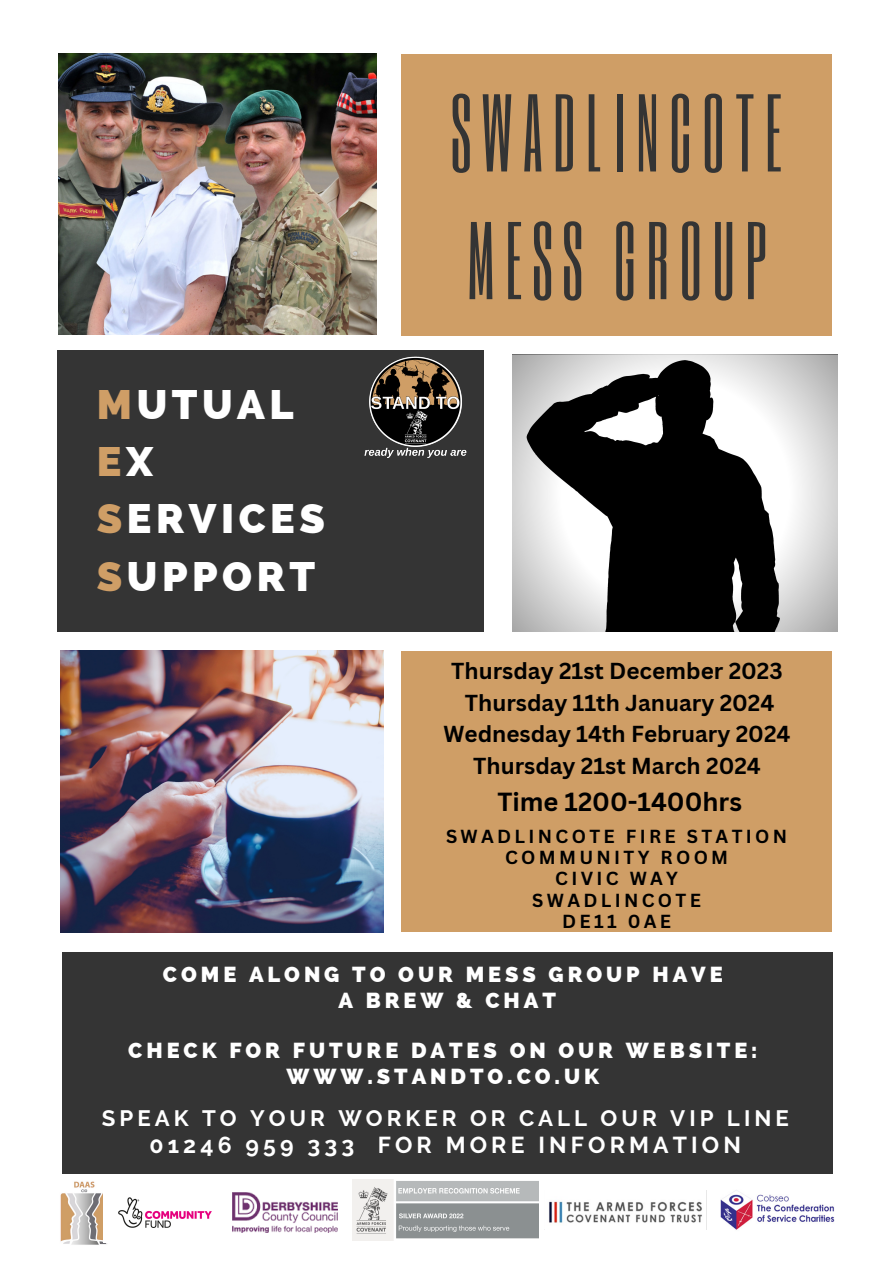
<style>
.page{position:relative;width:893px;height:1263px;background:#fff}
.page>*{position:absolute;margin:0;border:0;box-sizing:border-box;transform-origin:0 0}
.t1{font:91.5px "Six Caps";letter-spacing:.11em;color:#343434}
.t2{font:800 41.25px "Raleway";letter-spacing:.11em;color:#fff}
.t3{font:800 41.25px "Raleway";color:#cf9e66}
.t4{font:700 25.5px "Canva Sans";color:#000}
.t5{font:700 23.02px "Raleway";letter-spacing:.18em;color:#fff}
.t6{font:700 22.5px "Canva Sans";color:#000}
.t7{font:700 22.27px "Raleway";letter-spacing:.18em;color:#fff}
.t8{font:800 21.75px "Raleway";letter-spacing:.18em;color:#fff}
.t9{font:700 18.38px "Canva Sans";letter-spacing:.18em;color:#000}
.s1{color:#cf9e66}
.s2{color:#fff}
</style>
<div class="page">
<img style="left:58px;top:54px;width:319px;height:280px">
<svg style="left:512px;top:355px;width:325px;height:277px"></svg>
<img style="left:60px;top:651px;width:323px;height:281px">
<div style="left:401px;top:55px;width:430px;height:280px;background:#cf9e66"></div>
<div style="left:57px;top:351px;width:426px;height:281px;background:#343434"></div>
<div style="left:401px;top:651px;width:430px;height:281px;background:#cf9e66"></div>
<div style="left:62px;top:952px;width:770px;height:222px;background:#343434"></div>
<img style="left:60px;top:1181px;width:47px;height:64px">
<img style="left:103px;top:1183px;width:109px;height:60px">
<img style="left:233px;top:1193px;width:104px;height:40px">
<img style="left:549px;top:1201px;width:153px;height:22px">
<img style="left:720px;top:1190px;width:115px;height:40px">
<img style="left:352px;top:1180px;width:186px;height:60px">
<img style="left:365px;top:356px;width:102px;height:101px">
<p class="t1" style="left:451px;top:70px;width:332px">SWADLINCOTE</p>
<p class="t2" style="left:97px;top:380px;width:198px"><span class="s1">M</span>UTUAL</p>
<p class="t3" style="left:97px;top:437px;width:58px">E<span class="s2">X</span></p>
<p class="t2" style="left:97px;top:495px;width:229px"><span class="s1">S</span>ERVICES</p>
<p class="t2" style="left:97px;top:552px;width:220px"><span class="s1">S</span>UPPORT</p>
<p class="t1" style="left:466px;top:198px;width:301px">MESS GROUP</p>
<p class="t6" style="left:451px;top:655px;width:333px">Thursday 21st December 2023</p>
<p class="t6" style="left:465px;top:687px;width:311px">Thursday 11th January 2024</p>
<p class="t6" style="left:443px;top:718px;width:348px">Wednesday 14th February 2024</p>
<p class="t6" style="left:473px;top:750px;width:289px">Thursday 21st March 2024</p>
<p class="t4" style="left:497px;top:784px;width:246px">Time 1200-1400hrs</p>
<p class="t9" style="left:446px;top:823px;width:343px">SWADLINCOTE FIRE STATION</p>
<p class="t9" style="left:505px;top:844px;width:225px">COMMUNITY ROOM</p>
<p class="t9" style="left:555px;top:866px;width:124px">CIVIC WAY</p>
<p class="t9" style="left:532px;top:887px;width:170px">SWADLINCOTE</p>
<p class="t9" style="left:562px;top:908px;width:111px">DE11 0AE</p>
<p class="t8" style="left:163px;top:962px;width:561px">COME ALONG TO OUR MESS GROUP HAVE</p>
<p class="t8" style="left:338px;top:987px;width:219px">A BREW &amp; CHAT</p>
<p class="t8" style="left:128px;top:1038px;width:630px">CHECK FOR FUTURE DATES ON OUR WEBSITE:</p>
<p class="t8" style="left:287px;top:1063px;width:314px">WWW.STANDTO.CO.UK</p>
<p class="t7" style="left:102px;top:1105px;width:688px">SPEAK TO YOUR WORKER OR CALL OUR VIP LINE</p>
<p class="t5" style="left:149px;top:1131px;width:593px">01246 959 333 FOR MORE INFORMATION</p>
</div>
